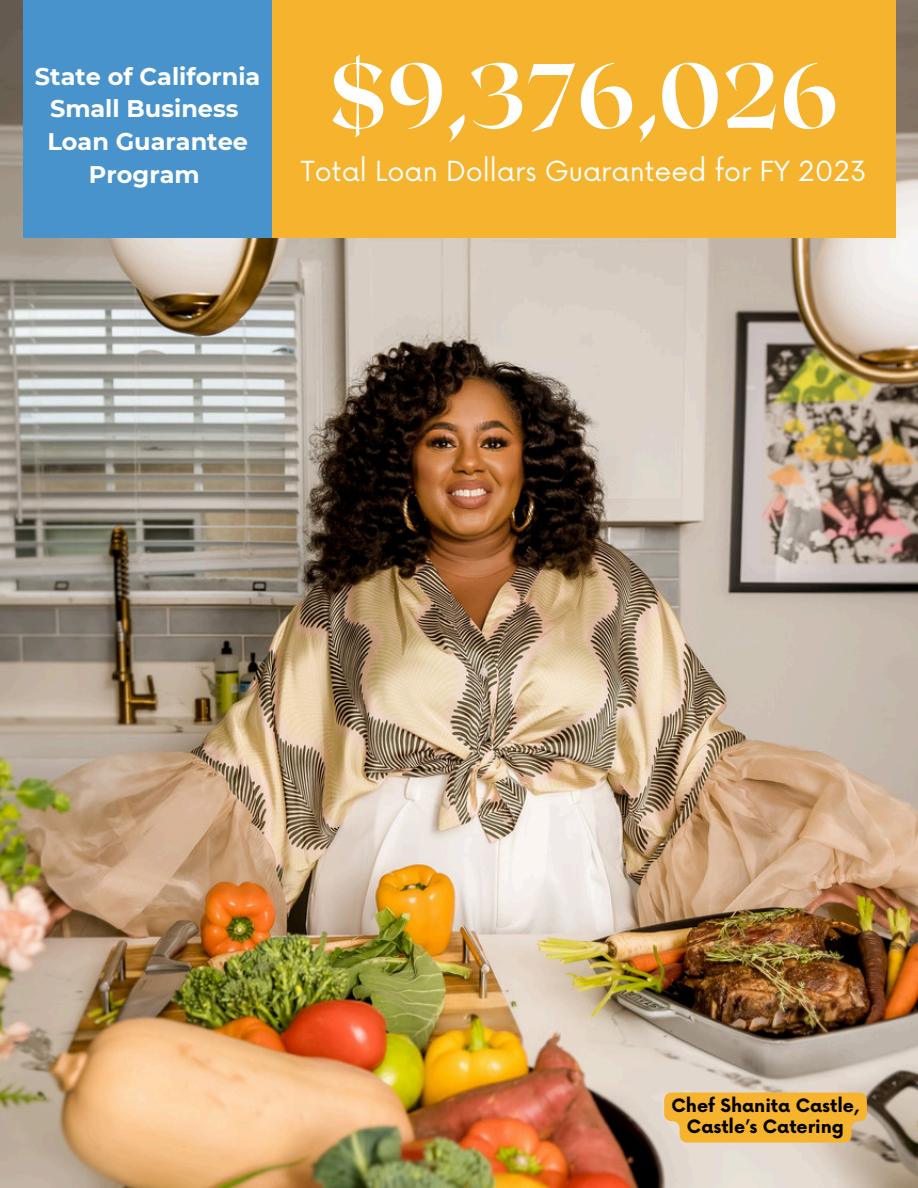
<style>
.page{position:relative;width:918px;height:1188px;background:#fff}
.page>*{position:absolute;margin:0;border:0;box-sizing:border-box;transform-origin:0 0}
.t1{font:800 91.2px "Roxborough CF";color:#fff}
.t2{font:27px "Now";color:#fff}
.t3{font:700 24px/32.8px "Montserrat";color:#fff;text-align:center}
.t4{font:700 18px "Now";color:#000}
</style>
<div class="page">
<img style="left:0;top:0;width:918px;height:1188px">
<div style="left:23px;top:0;width:250px;height:238px;background:#4893cb"></div>
<div style="left:272px;top:0;width:624px;height:238px;background:#f6b32d"></div>
<svg style="left:664px;top:1093px;width:203px;height:50px"></svg>
<h3 class="t3" style="left:35px;top:60px;width:227px">State of California<br>Small Business<br>Loan Guarantee<br>Program</h3>
<p class="t1" style="left:329px;top:37px;width:512px">$9,376,026</p>
<p class="t2" style="left:301px;top:157px;width:567px">Total Loan Dollars Guaranteed for FY 2023</p>
<h1 class="t4" style="left:671px;top:1096px;width:190px">Chef Shanita Castle,</h1>
<h2 class="t4" style="left:687px;top:1117px;width:159px">Castle’s Catering</h2>
</div>
